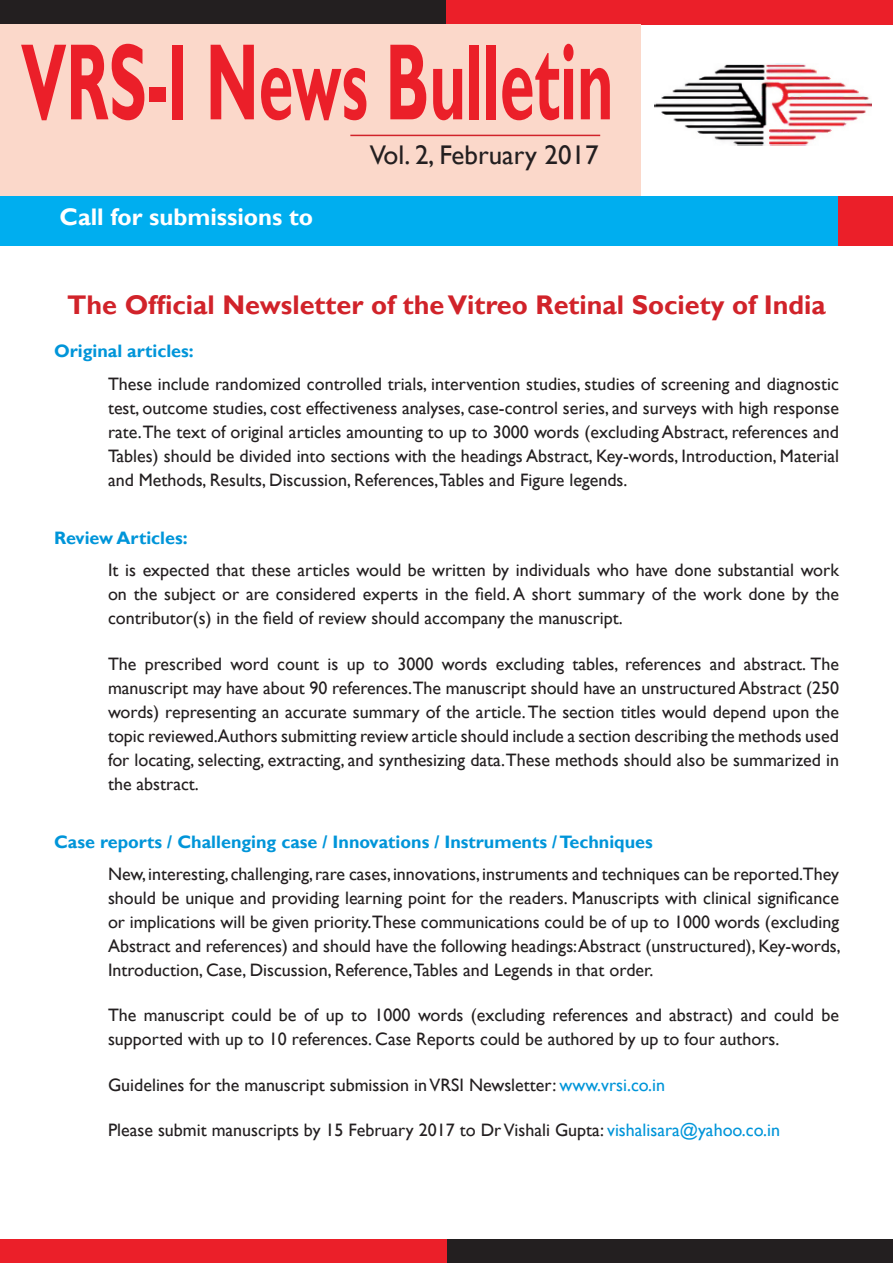
<style>
.page{position:relative;width:893px;height:1263px;background:#fff}
.page>*{position:absolute;margin:0;border:0;box-sizing:border-box;transform-origin:0 0}
.t1{font:700 109.35px "Gill Sans";color:#eb1f29;scale:.57 1}
.t2{font:700 27px "Gill Sans";color:#d1232a}
.t3{font:27px "Gill Sans";color:#231f20}
.t4{font:700 24px "Gill Sans";color:#fff}
.t5{font:18px/24px "Gill Sans";color:#231f20;text-align:justify}
.t6{font:700 18px "Gill Sans";color:#0095d9}
.s1{color:#0095d9}
</style>
<div class="page">
<div style="left:0;top:0;width:446px;height:24px;background:#231f20"></div>
<div style="left:446px;top:0;width:447px;height:24px;background:#eb1f29"></div>
<div style="left:446px;top:1239px;width:447px;height:24px;background:#231f20"></div>
<div style="left:0;top:1239px;width:446px;height:24px;background:#eb1f29"></div>
<div style="left:0;top:24px;width:640px;height:172px;background:#fbd8ca"></div>
<img style="left:655px;top:64px;width:217px;height:82px">
<hr style="left:350px;top:135px;width:250px;height:1px;background:#d1232a">
<div style="left:0;top:196px;width:893px;height:49px;background:#00aeef"></div>
<div style="left:839px;top:196px;width:54px;height:49px;background:#eb1f29"></div>
<p class="t1" style="left:21px;top:17px;width:1041px">VRS-I News Bulletin</p>
<p class="t3" style="left:370px;top:139px;width:230px">Vol. 2, February 2017</p>
<p class="t4" style="left:60px;top:202px;width:255px">Call for submissions to</p>
<p class="t2" style="left:67px;top:289px;width:760px">The Official Newsletter of the Vitreo Retinal Society of India</p>
<p class="t6" style="left:54px;top:340px;width:141px">Original articles:</p>
<p class="t5" style="left:108px;top:372px;width:732px">These include randomized controlled trials, intervention studies, studies of screening and diagnostic test, outcome studies, cost effectiveness analyses, case-control series, and surveys with high response rate.The text of original articles amounting to up to 3000 words (excluding Abstract, references and Tables) should be divided into sections with the headings Abstract, Key-words, Introduction, Material and Methods, Results, Discussion, References,Tables and Figure legends.</p>
<p class="t6" style="left:54px;top:527px;width:135px">Review Articles:</p>
<p class="t5" style="left:108px;top:559px;width:732px">It is expected that these articles would be written by individuals who have done substantial work on the subject or are considered experts in the field. A short summary of the work done by the contributor(s) in the field of review should accompany the manuscript.</p>
<p class="t5" style="left:108px;top:652px;width:732px">The prescribed word count is up to 3000 words excluding tables, references and abstract. The manuscript may have about 90 references.The manuscript should have an unstructured Abstract (250 words) representing an accurate summary of the article. The section titles would depend upon the topic reviewed.Authors submitting review article should include a section describing the methods used for locating, selecting, extracting, and synthesizing data.These methods should also be summarized in the abstract.</p>
<p class="t6" style="left:54px;top:831px;width:600px">Case reports / Challenging case / Innovations / Instruments / Techniques</p>
<p class="t5" style="left:108px;top:862px;width:734px">New, interesting, challenging, rare cases, innovations, instruments and techniques can be reported.They should be unique and providing learning point for the readers. Manuscripts with clinical significance or implications will be given priority.These communications could be of up to 1000 words (excluding Abstract and references) and should have the following headings: Abstract (unstructured), Key-words, Introduction, Case, Discussion, Reference,Tables and Legends in that order.</p>
<p class="t5" style="left:108px;top:1004px;width:732px">The manuscript could be of up to 1000 words (excluding references and abstract) and could be supported with up to 10 references. Case Reports could be authored by up to four authors.</p>
<p class="t5" style="left:108px;top:1073px;width:559px">Guidelines for the manuscript submission in VRSI Newsletter: <span class="s1">www.vrsi.co.in</span></p>
<p class="t5" style="left:108px;top:1118px;width:674px">Please submit manuscripts by 15 February 2017 to Dr Vishali Gupta: <span class="s1">vishalisara@yahoo.co.in</span></p>
</div>
